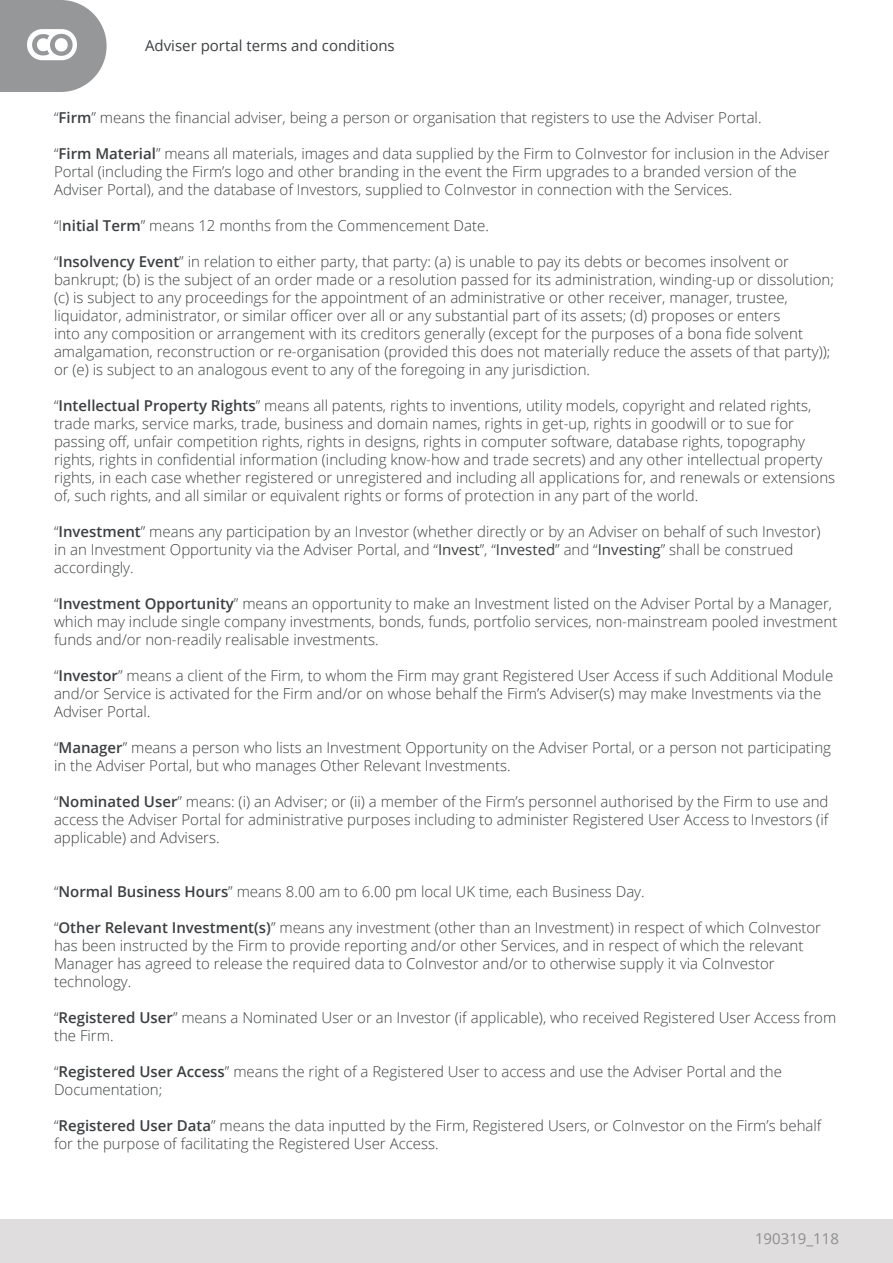
<style>
.page{position:relative;width:893px;height:1263px;background:#fff}
.page>*{position:absolute;margin:0;border:0;box-sizing:border-box;transform-origin:0 0}
.t1{font:300 15px/18px "Open Sans";color:#3c3f41}
.t2{font:15px "Open Sans";color:#3c3f41}
.t3{font:15px "Open Sans";color:#8b8e8f}
.s1{font-weight:600}
.s2{font-weight:400}
</style>
<div class="page">
<div style="left:0;top:1219px;width:893px;height:44px;background:#e0ddde"></div>
<svg style="left:0;top:0;width:107px;height:92px"></svg>
<p class="t2" style="left:145px;top:35px;width:251px">Adviser portal terms and conditions</p>
<p class="t1" style="left:54px;top:108px;width:709px">“<span class="s1">Firm</span>” means the financial adviser, being a person or organisation that registers to use the Adviser Portal.</p>
<p class="t1" style="left:54px;top:144px;width:777px">“<span class="s1">Firm Material</span>” means all materials, images and data supplied by the Firm to CoInvestor for inclusion in the Adviser<br>Portal (including the Firm’s logo and other branding in the event the Firm upgrades to a branded version of the<br>Adviser Portal), and the database of Investors, supplied to CoInvestor in connection with the Services.</p>
<p class="t1" style="left:54px;top:216px;width:436px">“I<span class="s1">nitial Term</span>” means 12 months from the Commencement Date.</p>
<p class="t1" style="left:54px;top:252px;width:781px">“<span class="s1">Insolvency Event</span>” in relation to either party, that party: (a) is unable to pay its debts or becomes insolvent or bankrupt; (b) is the subject of an order made or a resolution passed for its administration, winding-up or dissolution; (c) is subject to any proceedings for the appointment of an administrative or other receiver, manager, trustee, liquidator, administrator, or similar officer over all or any substantial part of its assets; (d) proposes or enters<br>into any composition or arrangement with its creditors generally (except for the purposes of a bona fide solvent amalgamation, reconstruction or re-organisation (provided this does not materially reduce the assets of that party)); or (e) is subject to an analogous event to any of the foregoing in any jurisdiction.</p>
<p class="t1" style="left:54px;top:396px;width:783px">“<span class="s1">Intellectual Property Rights</span>” means all patents, rights to inventions, utility models, copyright and related rights, trade marks, service marks, trade, business and domain names, rights in get-up, rights in goodwill or to sue for passing off, unfair competition rights, rights in designs, rights in computer software, database rights, topography rights, rights in confidential information (including know-how and trade secrets) and any other intellectual property rights, in each case whether registered or unregistered and including all applications for, and renewals or extensions of, such rights, and all similar or equivalent rights or forms of protection in any part of the world.</p>
<p class="t1" style="left:54px;top:522px;width:768px">“<span class="s1">Investment</span>” means any participation by an Investor (whether directly or by an Adviser on behalf of such Investor) in an Investment Opportunity via the Adviser Portal, and “<span class="s2">Invest</span>”, “<span class="s2">Invested</span>” and “<span class="s2">Investing</span>” shall be construed accordingly.</p>
<p class="t1" style="left:54px;top:594px;width:785px">“<span class="s1">Investment Opportunity</span>” means an opportunity to make an Investment listed on the Adviser Portal by a Manager, which may include single company investments, bonds, funds, portfolio services, non-mainstream pooled investment funds and/or non-readily realisable investments.</p>
<p class="t1" style="left:54px;top:666px;width:781px">“<span class="s1">Investor</span>” means a client of the Firm, to whom the Firm may grant Registered User Access if such Additional Module and/or Service is activated for the Firm and/or on whose behalf the Firm’s Adviser(s) may make Investments via the<br>Adviser Portal.</p>
<p class="t1" style="left:54px;top:738px;width:778px">“<span class="s1">Manager</span>” means a person who lists an Investment Opportunity on the Adviser Portal, or a person not participating in the Adviser Portal, but who manages Other Relevant Investments.</p>
<p class="t1" style="left:54px;top:792px;width:776px;text-align:justify">“<span class="s1">Nominated User</span>” means: (i) an Adviser; or (ii) a member of the Firm’s personnel authorised by the Firm to use and access the Adviser Portal for administrative purposes including to administer Registered User Access to Investors (if applicable) and Advisers.</p>
<p class="t1" style="left:54px;top:882px;width:592px">“<span class="s1">Normal Business Hours</span>” means 8.00 am to 6.00 pm local UK time, each Business Day.</p>
<p class="t1" style="left:54px;top:918px;width:768px">“<span class="s1">Other Relevant Investment(s)</span>” means any investment (other than an Investment) in respect of which CoInvestor has been instructed by the Firm to provide reporting and/or other Services, and in respect of which the relevant Manager has agreed to release the required data to CoInvestor and/or to otherwise supply it via CoInvestor technology.</p>
<p class="t1" style="left:54px;top:1008px;width:784px">“<span class="s1">Registered User</span>” means a Nominated User or an Investor (if applicable), who received Registered User Access from the Firm.</p>
<p class="t1" style="left:54px;top:1062px;width:729px">“<span class="s1">Registered User Access</span>” means the right of a Registered User to access and use the Adviser Portal and the<br>Documentation;</p>
<p class="t1" style="left:54px;top:1116px;width:769px">“<span class="s1">Registered User Data</span>” means the data inputted by the Firm, Registered Users, or CoInvestor on the Firm’s behalf for the purpose of facilitating the Registered User Access.</p>
<p class="t3" style="left:755px;top:1228px;width:85px">190319_118</p>
</div>
